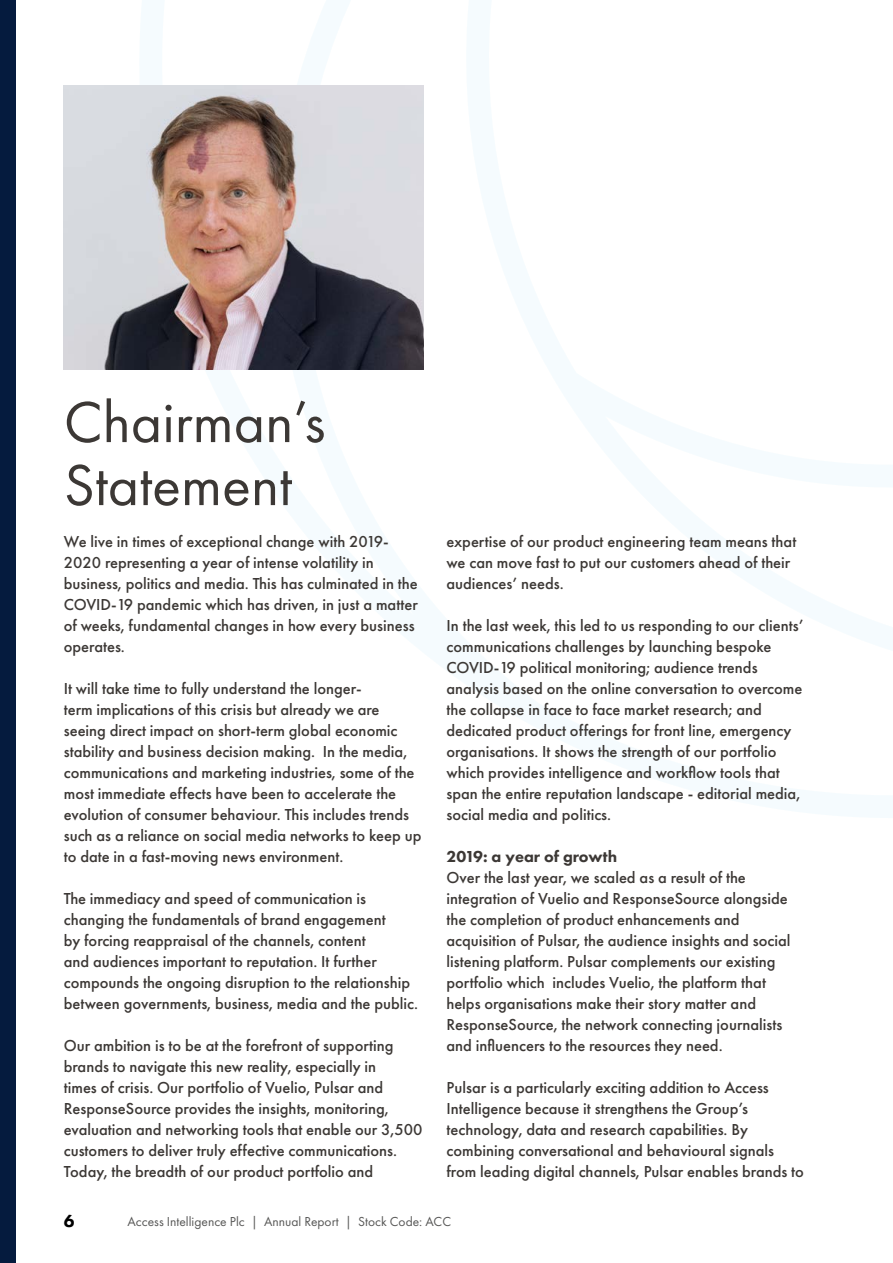
<style>
.page{position:relative;width:893px;height:1263px;background:#fff}
.page>*{position:absolute;margin:0;border:0;box-sizing:border-box;transform-origin:0 0}
.t1{font:60px/63px "Futura PT";color:#3c3835}
.t2{font:800 18px "Futura PT";color:#000}
.t3{font:500 16.5px/21px "Futura PT";color:#3c3835}
.t4{font:800 16.5px "Futura PT";color:#3c3835}
.t5{font:13.5px "Futura PT";color:#575756}
</style>
<div class="page">
<div style="left:0;top:0;width:16px;height:1263px;background:#051b3e"></div>
<img style="left:64px;top:85px;width:360px;height:284px">
<h1 class="t1" style="left:64px;top:390px;width:263px">Chairman’s<br>Statement</h1>
<p class="t3" style="left:64px;top:531px;width:356px">We live in times of exceptional change with 2019- 2020 representing a year of intense volatility in business, politics and media. This has culminated in the COVID-19 pandemic which has driven, in just a matter of weeks, fundamental changes in how every business operates.</p>
<p class="t3" style="left:64px;top:678px;width:359px">It will take time to fully understand the longer-<br>term implications of this crisis but already we are seeing direct impact on short-term global economic stability and business decision making. In the media, communications and marketing industries, some of the most immediate effects have been to accelerate the evolution of consumer behaviour. This includes trends such as a reliance on social media networks to keep up to date in a fast-moving news environment.</p>
<p class="t3" style="left:64px;top:888px;width:356px">The immediacy and speed of communication is changing the fundamentals of brand engagement<br>by forcing reappraisal of the channels, content<br>and audiences important to reputation. It further compounds the ongoing disruption to the relationship between governments, business, media and the public.</p>
<p class="t3" style="left:64px;top:1035px;width:360px">Our ambition is to be at the forefront of supporting brands to navigate this new reality, especially in<br>times of crisis. Our portfolio of Vuelio, Pulsar and ResponseSource provides the insights, monitoring, evaluation and networking tools that enable our 3,500 customers to deliver truly effective communications.<br>Today, the breadth of our product portfolio and</p>
<p class="t3" style="left:446px;top:531px;width:351px">expertise of our product engineering team means that we can move fast to put our customers ahead of their audiences’ needs.</p>
<p class="t3" style="left:446px;top:615px;width:359px">In the last week, this led to us responding to our clients’ communications challenges by launching bespoke COVID-19 political monitoring; audience trends analysis based on the online conversation to overcome the collapse in face to face market research; and dedicated product offerings for front line, emergency organisations. It shows the strength of our portfolio which provides intelligence and workflow tools that span the entire reputation landscape - editorial media, social media and politics.</p>
<p class="t4" style="left:446px;top:846px;width:172px">2019: a year of growth</p>
<p class="t3" style="left:446px;top:867px;width:346px">Over the last year, we scaled as a result of the integration of Vuelio and ResponseSource alongside the completion of product enhancements and acquisition of Pulsar, the audience insights and social listening platform. Pulsar complements our existing portfolio which includes Vuelio, the platform that helps organisations make their story matter and ResponseSource, the network connecting journalists and influencers to the resources they need.</p>
<p class="t3" style="left:446px;top:1077px;width:359px">Pulsar is a particularly exciting addition to Access Intelligence because it strengthens the Group’s technology, data and research capabilities. By combining conversational and behavioural signals from leading digital channels, Pulsar enables brands to</p>
<p class="t2" style="left:64px;top:1210px;width:12px">6</p>
<p class="t5" style="left:128px;top:1213px;width:325px">Access Intelligence Plc | Annual Report | Stock Code: ACC</p>
</div>
